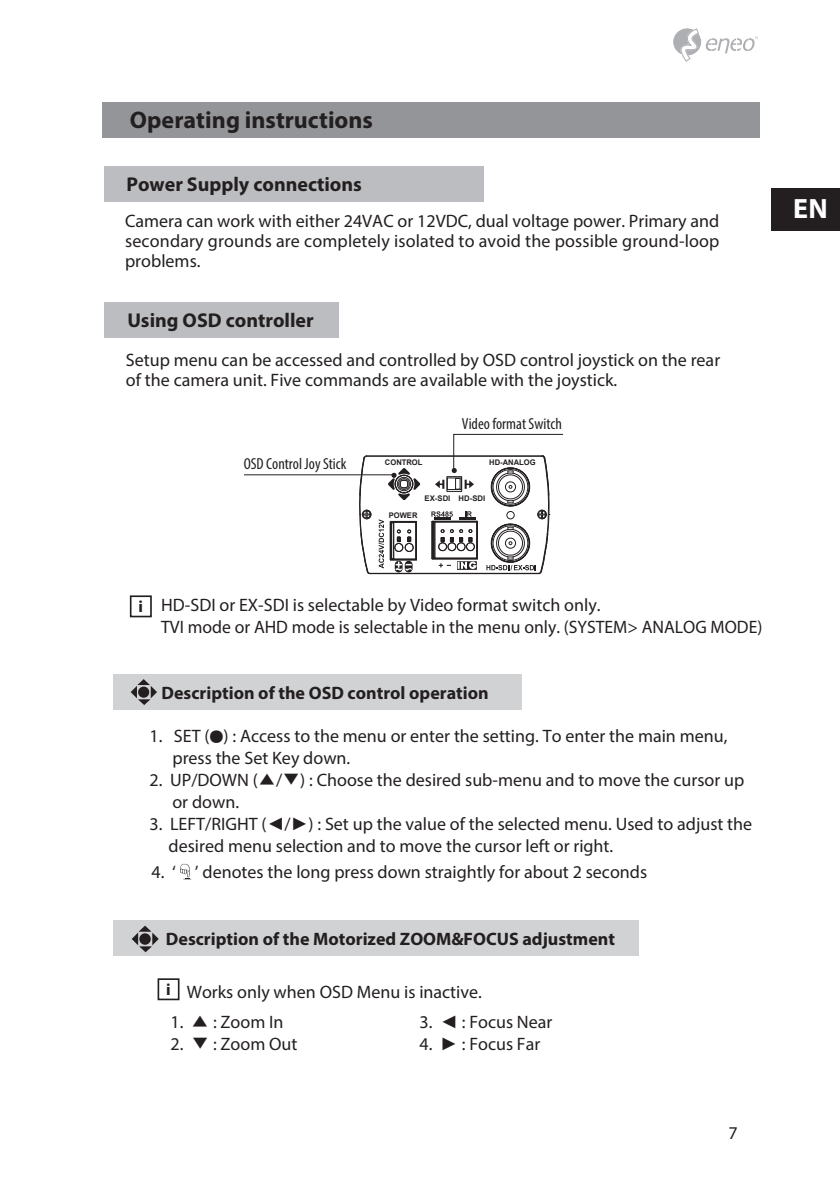
<style>
.page{position:relative;width:840px;height:1191px;background:#fff}
.page>*{position:absolute;margin:0;border:0;box-sizing:border-box;transform-origin:0 0}
.t1{font:700 28px "Myriad Pro";color:#fff}
.t2{font:700 24px "Myriad Pro";color:#231f20}
.t3{font:700 20px "Myriad Pro";color:#231f20}
.t4{font:18px/22px "Myriad Pro";color:#231f20}
.t5{font:700 18px "Myriad Pro";color:#231f20}
.t6{font:700 16.4px "Myriad Pro";color:#231f20}
.t7{font:condensed 16px "Myriad Pro";color:#231f20}
.t8{font:700 7.8px "Arial";color:#231f20}
.s1{font-family:"Adobe Myungjo Std";font-weight:500;font-size:14px}
.s2{font-family:"Adobe Myungjo Std";font-weight:500}
.s3{font-family:"Arial"}
</style>
<div class="page">
<div style="left:102px;top:103px;width:657px;height:35px;background:#939598"></div>
<svg style="left:673px;top:28px;width:84px;height:34px"></svg>
<div style="left:771px;top:188px;width:68px;height:43px;background:#231f20"></div>
<div style="left:104px;top:166px;width:379px;height:36px;background:#bcbdc0"></div>
<div style="left:105px;top:302px;width:234px;height:35px;background:#bcbdc0"></div>
<div style="left:113px;top:674px;width:408px;height:35px;background:#d1d2d4"></div>
<div style="left:113px;top:920px;width:524px;height:35px;background:#d1d2d4"></div>
<div style="left:130px;top:595px;width:22px;height:22px;border:2px solid #231f20"></div>
<div style="left:157px;top:978px;width:22px;height:22px;border:2px solid #231f20"></div>
<svg style="left:131px;top:679px;width:26px;height:26px"></svg>
<svg style="left:180px;top:864px;width:11px;height:15px"></svg>
<svg style="left:132px;top:925px;width:27px;height:27px"></svg>
<hr style="left:393px;top:522px;width:1px;height:37px;background:#231f20">
<div style="left:394px;top:543px;width:9px;height:9px;border:1px solid #231f20;border-radius:50%"></div>
<div style="left:404px;top:543px;width:9px;height:9px;border:1px solid #231f20;border-radius:50%"></div>
<svg style="left:407px;top:529px;width:4px;height:13px"></svg>
<svg style="left:396px;top:529px;width:5px;height:13px"></svg>
<hr style="left:416px;top:521px;width:1px;height:39px;background:#231f20">
<hr style="left:366px;top:456px;width:175px;height:1px;background:#231f20">
<div style="left:390px;top:521px;width:26px;height:39px;border:1px solid #231f20"></div>
<svg style="left:390px;top:558px;width:26px;height:14px"></svg>
<svg style="left:378px;top:519px;width:6px;height:49px"></svg>
<hr style="left:366px;top:455px;width:176px;height:1px;background:#231f20">
<hr style="left:369px;top:573px;width:169px;height:1px;background:#231f20">
<svg style="left:359px;top:455px;width:12px;height:119px"></svg>
<svg style="left:388px;top:468px;width:32px;height:32px"></svg>
<hr style="left:244px;top:474px;width:148px;height:1px;background:#231f20">
<svg style="left:431px;top:434px;width:132px;height:140px"></svg>
<hr style="left:432px;top:558px;width:45px;height:1px;background:#231f20">
<hr style="left:431px;top:521px;width:1px;height:38px;background:#231f20">
<hr style="left:432px;top:521px;width:45px;height:1px;background:#231f20">
<hr style="left:476px;top:521px;width:1px;height:38px;background:#231f20">
<hr style="left:434px;top:517px;width:17px;height:3px;background:#231f20">
<hr style="left:459px;top:517px;width:16px;height:3px;background:#231f20">
<h2 class="t2" style="left:130px;top:105px;width:244px">Operating instructions</h2>
<p class="t3" style="left:126px;top:171px;width:237px">Power Supply connections</p>
<p class="t4" style="left:125px;top:211px;width:595px;line-height:20px;text-align:justify">Camera can work with either 24VAC or 12VDC, dual voltage power. Primary and secondary grounds are completely isolated to avoid the possible ground-loop problems.</p>
<p class="t3" style="left:127px;top:307px;width:188px">Using OSD controller</p>
<p class="t4" style="left:126px;top:350px;width:595px;line-height:20px">Setup menu can be accessed and controlled by OSD control joystick on the rear of the camera unit. Five commands are available with the joystick.</p>
<p class="t7" style="left:243px;top:454px;width:104px">OSD Control Joy Stick</p>
<p class="t7" style="left:461px;top:414px;width:101px">Video format Switch</p>
<p class="t8" style="left:385px;top:457px;width:39px">CONTROL</p>
<p class="t8" style="left:489px;top:456px;width:48px">HD-ANALOG</p>
<p class="t8" style="left:424px;top:492px;width:62px">EX-SDI HD-SDI</p>
<p class="t8" style="left:388px;top:510px;width:30px">POWER</p>
<p class="t6" style="left:138px;top:596px;width:6px">i</p>
<p class="t4" style="left:161px;top:593px;width:602px">HD-SDI or EX-SDI is selectable by Video format switch only.<br>TVI mode or AHD mode is selectable in the menu only. (SYSTEM&gt; ANALOG MODE)</p>
<p class="t5" style="left:161px;top:681px;width:328px">Description of the OSD control operation</p>
<p class="t4" style="left:172px;top:724px;width:556px;text-indent:-23px">1. SET (<span class="s1">●</span>) : Access to the menu or enter the setting. To enter the main menu, press the Set Key down.</p>
<p class="t4" style="left:172px;top:768px;width:573px;text-indent:-23px">2. UP/DOWN (<span class="s2">▲</span>/<span class="s2">▼</span>) : Choose the desired sub-menu and to move the cursor up or down.</p>
<p class="t4" style="left:168px;top:812px;width:585px;text-indent:-19px">3. LEFT/RIGHT (<span class="s3">◄</span>/<span class="s3">►</span>) : Set up the value of the selected menu. Used to adjust the desired menu selection and to move the cursor left or right.</p>
<p class="t4" style="left:151px;top:860px;width:497px">4. ‘ ’ denotes the long press down straightly for about 2 seconds</p>
<p class="t5" style="left:166px;top:927px;width:450px">Description of the Motorized ZOOM&amp;FOCUS adjustment</p>
<p class="t6" style="left:166px;top:978px;width:6px">i</p>
<p class="t4" style="left:187px;top:981px;width:296px">Works only when OSD Menu is inactive.</p>
<p class="t4" style="left:170px;top:1010px;width:114px">1. <span class="s2">▲</span> : Zoom In</p>
<p class="t4" style="left:170px;top:1032px;width:128px">2. <span class="s2">▼</span> : Zoom Out</p>
<p class="t4" style="left:419px;top:1010px;width:134px">3. <span class="s3">◄</span> : Focus Near</p>
<p class="t4" style="left:419px;top:1032px;width:122px">4. <span class="s3">►</span> : Focus Far</p>
<p class="t4" style="left:728px;top:1122px;width:11px">7</p>
<h1 class="t1" style="left:792px;top:190px;width:36px">EN</h1>
</div>
